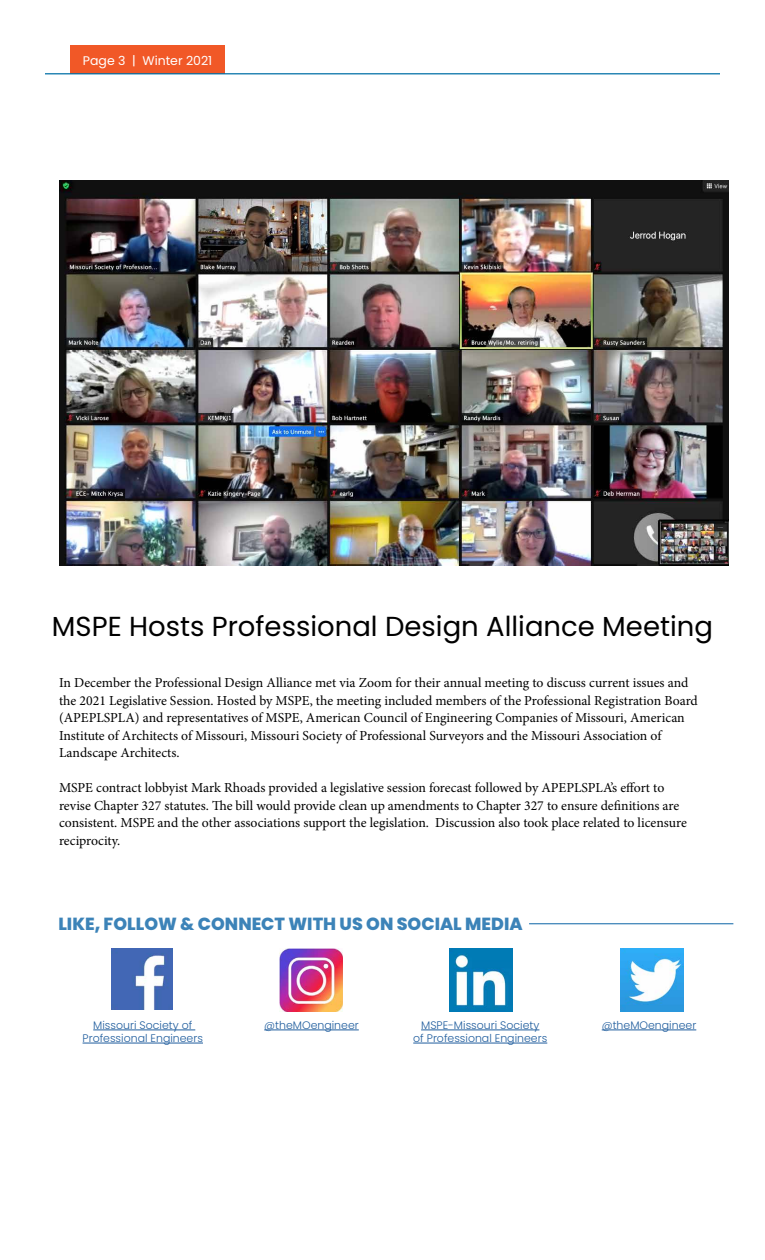
<style>
.page{position:relative;width:765px;height:1260px;background:#fff}
.page>*{position:absolute;margin:0;border:0;box-sizing:border-box;transform-origin:0 0}
.t1{font:27.5px "Poppins";color:#000}
.t2{font:800 17.5px "Poppins";color:#3c83b8}
.t3{font:13.75px/17.5px "Minion Pro";letter-spacing:-.005em;color:#000}
.t4{font:12.5px "Poppins";color:#fff}
.t5{font:300 11px/13.1px "Poppins";color:#215e9e;text-align:center}
</style>
<div class="page">
<div style="left:70px;top:45px;width:155px;height:28px;background:#f15827"></div>
<hr style="left:45px;top:73px;width:675px;height:1px;background:#006fa7">
<img style="left:59px;top:180px;width:670px;height:385px">
<img style="left:111px;top:948px;width:62px;height:61px">
<hr style="left:93px;top:1030px;width:102px;height:1px;background:#215e9e">
<hr style="left:83px;top:1043px;width:120px;height:1px;background:#215e9e">
<img style="left:620px;top:948px;width:64px;height:64px">
<img style="left:280px;top:948px;width:62px;height:64px">
<img style="left:449px;top:948px;width:64px;height:64px">
<hr style="left:264px;top:1030px;width:95px;height:1px;background:#215e9e">
<hr style="left:421px;top:1030px;width:118px;height:1px;background:#215e9e">
<hr style="left:413px;top:1043px;width:134px;height:1px;background:#215e9e">
<hr style="left:602px;top:1030px;width:94px;height:1px;background:#215e9e">
<hr style="left:529px;top:923px;width:204px;height:1px;background:#3c83b8">
<p class="t4" style="left:83px;top:53px;width:131px">Page 3 | Winter 2021</p>
<h1 class="t1" style="left:52px;top:610px;width:663px">MSPE Hosts Professional Design Alliance Meeting</h1>
<p class="t3" style="left:59px;top:674px;width:640px">In December the Professional Design Alliance met via Zoom for their annual meeting to discuss current issues and the 2021 Legislative Session. Hosted by MSPE, the meeting included members of the Professional Registration Board (APEPLSPLA) and representatives of MSPE, American Council of Engineering Companies of Missouri, American Institute of Architects of Missouri, Missouri Society of Professional Surveyors and the Missouri Association of Landscape Architects.</p>
<p class="t3" style="left:59px;top:779px;width:629px">MSPE contract lobbyist Mark Rhoads provided a legislative session forecast followed by APEPLSPLA’s effort to revise Chapter 327 statutes. The bill would provide clean up amendments to Chapter 327 to ensure definitions are consistent. MSPE and the other associations support the legislation. Discussion also took place related to licensure reciprocity.</p>
<p class="t2" style="left:58px;top:914px;width:466px">LIKE, FOLLOW &amp; CONNECT WITH US ON SOCIAL MEDIA</p>
<p class="t5" style="left:83px;top:1018px;width:122px">Missouri Society of<br>Professional Engineers</p>
<p class="t5" style="left:264px;top:1018px;width:96px">@theMOengineer</p>
<p class="t5" style="left:413px;top:1018px;width:136px">MSPE-Missouri Society<br>of Professional Engineers</p>
<p class="t5" style="left:602px;top:1018px;width:96px">@theMOengineer</p>
</div>
